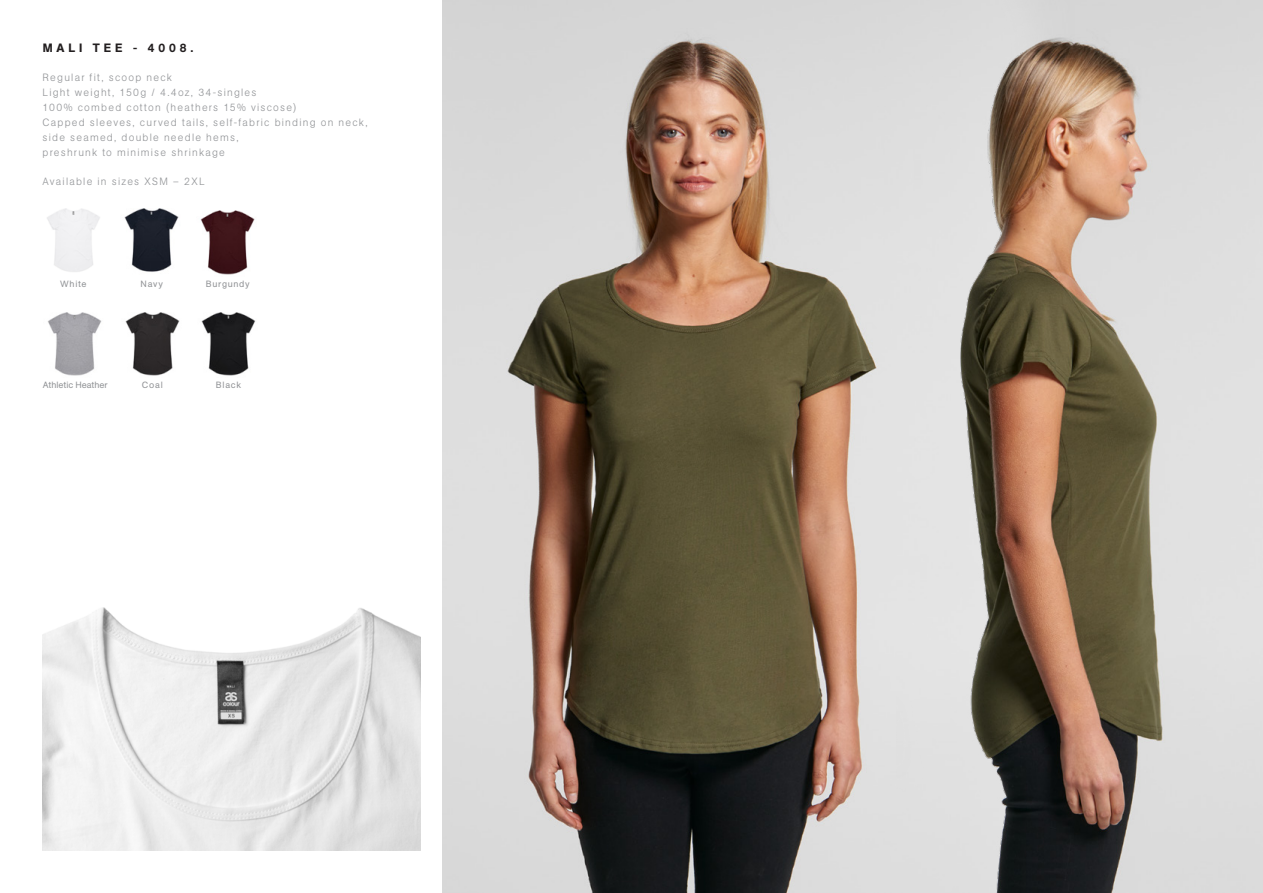
<style>
.page{position:relative;width:1263px;height:893px;background:#fff}
.page>*{position:absolute;margin:0;border:0;box-sizing:border-box;transform-origin:0 0}
.t1{font:500 12px "AG Book Pro";letter-spacing:.325em;color:#231f20}
.t2{font:300 10.5px/15px "AG Book Pro";letter-spacing:.115em;color:#939598}
.t3{font:9px "AG Book Pro";letter-spacing:.075em;color:#939598}
.t4{font:9px "AG Book Pro";letter-spacing:-.005em;color:#939598}
</style>
<div class="page">
<img style="left:47px;top:208px;width:53px;height:64px">
<img style="left:124px;top:208px;width:55px;height:64px">
<img style="left:125px;top:312px;width:55px;height:64px">
<img style="left:48px;top:312px;width:54px;height:64px">
<img style="left:200px;top:210px;width:55px;height:65px">
<img style="left:201px;top:312px;width:55px;height:64px">
<img style="left:43px;top:607px;width:378px;height:243px">
<img style="left:442px;top:0;width:454px;height:893px">
<img style="left:896px;top:0;width:367px;height:893px">
<p class="t1" style="left:43px;top:40px;width:152px">MALI TEE - 4008.</p>
<p class="t2" style="left:43px;top:69px;width:327px">Regular fit, scoop neck<br>Light weight, 150g / 4.4oz, 34-singles<br>100% combed cotton (heathers 15% viscose)<br>Capped sleeves, curved tails, self-fabric binding on neck, side seamed, double needle hems,<br>preshrunk to minimise shrinkage</p>
<p class="t2" style="left:43px;top:173px;width:164px">Available in sizes XSM – 2XL</p>
<p class="t3" style="left:60px;top:278px;width:28px">White</p>
<p class="t3" style="left:140px;top:278px;width:24px">Navy</p>
<p class="t4" style="left:43px;top:379px;width:66px">Athletic Heather</p>
<p class="t3" style="left:142px;top:379px;width:22px">Coal</p>
<p class="t3" style="left:206px;top:278px;width:45px">Burgundy</p>
<p class="t3" style="left:216px;top:379px;width:27px">Black</p>
</div>
